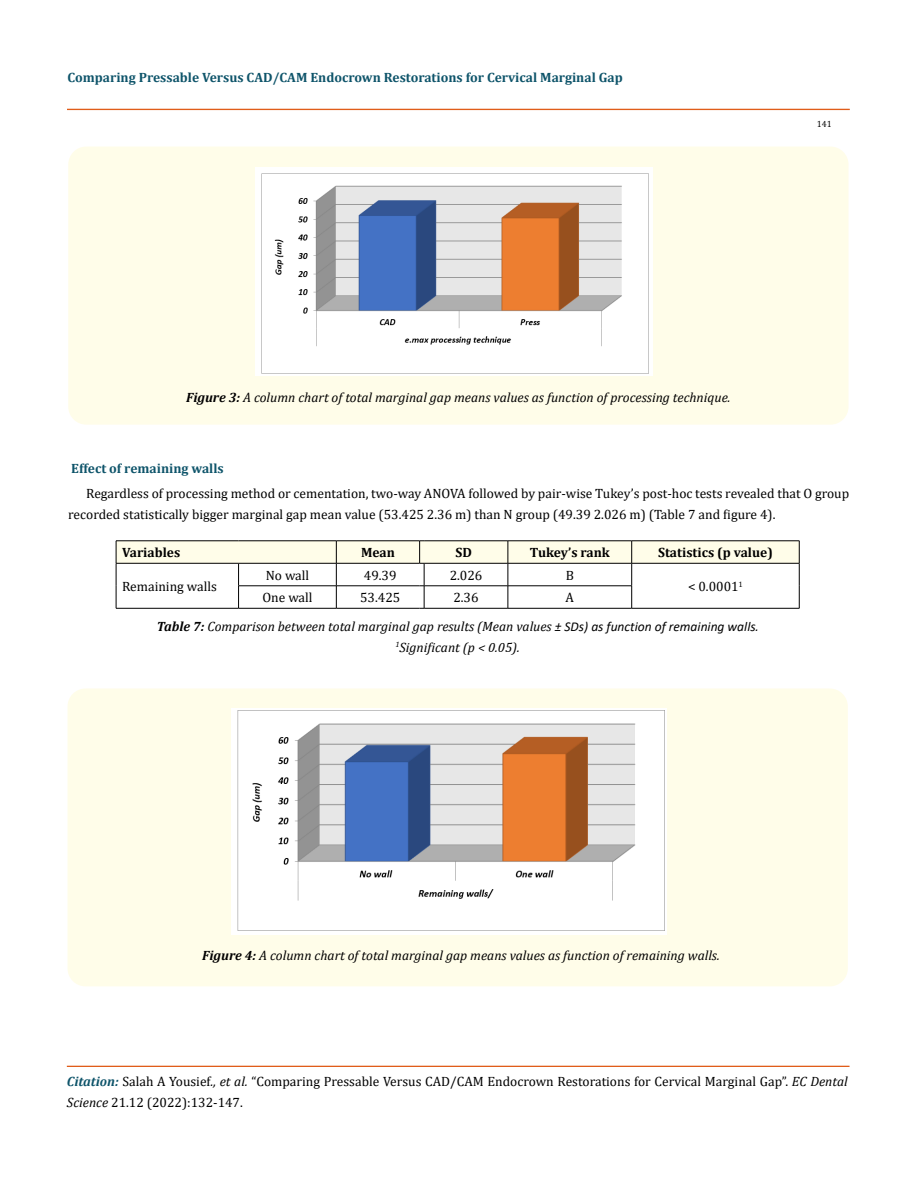
<style>
.page{position:relative;width:917px;height:1188px;background:#fff}
.page>*{position:absolute;margin:0;border:0;box-sizing:border-box;transform-origin:0 0}
.t1{font:13.5px/21px "Cambria";color:#000}
.t2{font:italic 13.5px/28.7px "Cambria";color:#000}
.t3{font:700 13.5px "Cambria";color:#0e546a}
.t4{font:700 13.5px "Cambria";color:#000}
.t5{font:9px "Cambria";color:#000}
.s1{font-weight:700}
.s2{font-style:normal}
.s3{font-family:"Calibri"}
.s4{font-weight:700;font-style:italic;color:#0e546a}
.s5{font-style:italic}
</style>
<div class="page">
<div style="left:67px;top:109px;width:782px;height:1px;border:1px solid #e05d1a"></div>
<div style="left:67px;top:1066px;width:782px;height:1px;border:1px solid #e05d1a"></div>
<div style="left:68px;top:688px;width:779px;height:298px;background:#fffde9;border-radius:18px"></div>
<img style="left:231px;top:708px;width:435px;height:227px">
<div style="left:68px;top:147px;width:780px;height:278px;background:#fffde9;border-radius:18px"></div>
<img style="left:256px;top:167px;width:396px;height:208px">
<svg style="left:116px;top:541px;width:684px;height:68px"></svg>
<hr style="left:424px;top:608px;width:84px;height:1px;background:#000">
<hr style="left:508px;top:608px;width:123px;height:1px;background:#000">
<hr style="left:631px;top:608px;width:168px;height:1px;background:#000">
<p class="t3" style="left:68px;top:68px;width:557px">Comparing Pressable Versus CAD/CAM Endocrown Restorations for Cervical Marginal Gap</p>
<p class="t5" style="left:816px;top:118px;width:16px">141</p>
<p class="t2" style="left:186px;top:382px;width:546px"><span class="s1">Figure 3:</span> A column chart of total marginal gap means values as function of processing technique.</p>
<p class="t3" style="left:71px;top:458px;width:154px">Effect of remaining walls</p>
<p class="t1" style="left:68px;top:483px;width:782px;text-indent:18px">Regardless of processing method or cementation, two-way ANOVA followed by pair-wise Tukey’s post-hoc tests revealed that O group recorded statistically bigger marginal gap mean value (53.425 2.36 m) than N group (49.39 2.026 m) (Table 7 and figure 4).</p>
<p class="t4" style="left:122px;top:543px;width:60px">Variables</p>
<p class="t4" style="left:361px;top:543px;width:35px">Mean</p>
<p class="t4" style="left:455px;top:543px;width:18px">SD</p>
<p class="t4" style="left:529px;top:543px;width:82px">Tukey’s rank</p>
<p class="t4" style="left:658px;top:543px;width:116px">Statistics (p value)</p>
<p class="t1" style="left:122px;top:576px;width:96px">Remaining walls</p>
<p class="t1" style="left:266px;top:565px;width:45px">No wall</p>
<p class="t1" style="left:364px;top:565px;width:34px">49.39</p>
<p class="t1" style="left:449px;top:565px;width:34px">2.026</p>
<p class="t1" style="left:565px;top:565px;width:10px">B</p>
<p class="t1" style="left:688px;top:576px;width:56px">&lt; 0.0001<sup>1</sup></p>
<p class="t1" style="left:262px;top:587px;width:52px">One wall</p>
<p class="t1" style="left:360px;top:587px;width:42px">53.425</p>
<p class="t1" style="left:453px;top:587px;width:27px">2.36</p>
<p class="t2" style="left:157px;top:583px;width:603px;text-indent:408px"><span class="s2">A<br></span><span class="s1">Table 7:</span> Comparison between total marginal gap results (Mean values <span class="s3">± SDs) as function of remaining walls</span>.</p>
<p class="t2" style="left:395px;top:632px;width:126px"><sup>1</sup>Significant (p &lt; 0.05).</p>
<p class="t2" style="left:202px;top:940px;width:519px"><span class="s1">Figure 4:</span> A column chart of total marginal gap means values as function of remaining walls.</p>
<p class="t1" style="left:67px;top:1071px;width:782px"><span class="s4">Citation:</span> Salah A Yousief<span class="s5">., et al.</span> “Comparing Pressable Versus CAD/CAM Endocrown Restorations for Cervical Marginal Gap”. <span class="s5">EC Dental<br>Science</span> 21.12 (2022):132-147.</p>
</div>
